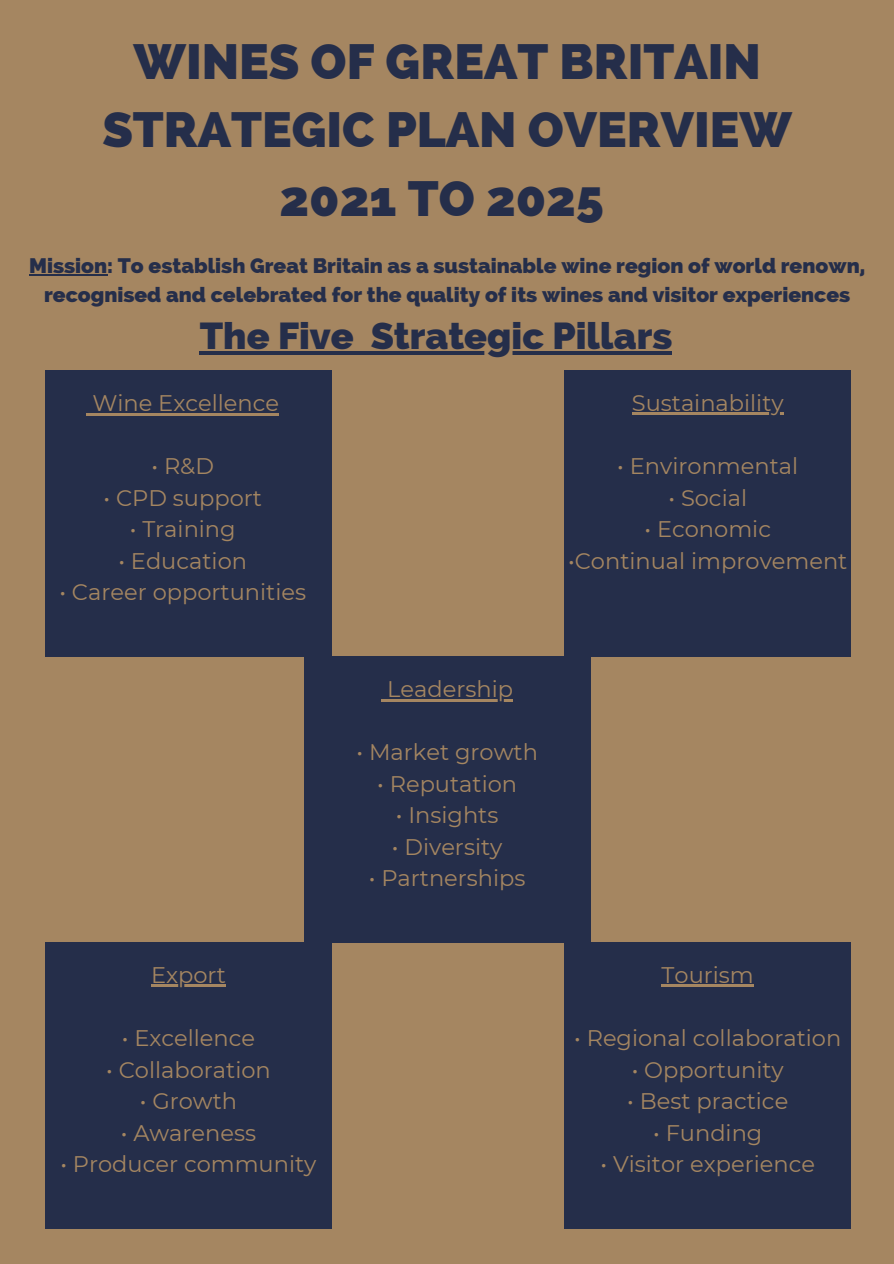
<style>
.page{position:relative;width:894px;height:1264px;background:#fff}
.page>*{position:absolute;margin:0;border:0;box-sizing:border-box;transform-origin:0 0}
.t1{font:800 49.65px/68.7px "Raleway";color:#252e4a;text-align:center}
.t2{font:800 37.65px "Raleway";color:#252e4a}
.t3{font:22.5px "Montserrat";color:#a58661}
.t4{font:800 21px/29.2px "Raleway";color:#252e4a;text-align:center}
</style>
<div class="page">
<div style="left:0;top:0;width:893px;height:1263px;background:#a58661"></div>
<div style="left:45px;top:370px;width:286px;height:286px;background:#252e4a"></div>
<div style="left:564px;top:370px;width:286px;height:286px;background:#252e4a"></div>
<div style="left:304px;top:656px;width:286px;height:286px;background:#252e4a"></div>
<div style="left:45px;top:942px;width:286px;height:286px;background:#252e4a"></div>
<div style="left:564px;top:942px;width:286px;height:286px;background:#252e4a"></div>
<hr style="left:29px;top:274px;width:78px;height:1px;background:#252e4a">
<svg style="left:86px;top:413px;width:6px;height:2px"></svg>
<hr style="left:92px;top:413px;width:187px;height:2px;background:#a58661">
<hr style="left:631px;top:412px;width:152px;height:2px;background:#a58661">
<svg style="left:381px;top:699px;width:6px;height:2px"></svg>
<hr style="left:387px;top:699px;width:126px;height:2px;background:#a58661">
<hr style="left:151px;top:984px;width:75px;height:2px;background:#a58661">
<hr style="left:661px;top:984px;width:92px;height:2px;background:#a58661">
<hr style="left:200px;top:351px;width:78px;height:4px;background:#252e4a">
<hr style="left:278px;top:351px;width:75px;height:4px;background:#252e4a">
<hr style="left:353px;top:351px;width:17px;height:4px;background:#252e4a">
<hr style="left:370px;top:351px;width:302px;height:4px;background:#252e4a">
<p class="t1" style="left:102px;top:27px;width:691px">WINES OF GREAT BRITAIN<br>STRATEGIC PLAN OVERVIEW</p>
<p class="t1" style="left:279px;top:164px;width:326px">2021 TO 2025</p>
<p class="t4" style="left:29px;top:251px;width:837px">Mission: To establish Great Britain as a sustainable wine region of world renown, recognised and celebrated for the quality of its wines and visitor experiences</p>
<p class="t2" style="left:200px;top:313px;width:474px">The Five Strategic Pillars</p>
<p class="t3" style="left:92px;top:389px;width:188px">Wine Excellence</p>
<p class="t3" style="left:151px;top:452px;width:64px">• R&amp;D</p>
<p class="t3" style="left:103px;top:484px;width:160px">• CPD support</p>
<p class="t3" style="left:130px;top:515px;width:107px">• Training</p>
<p class="t3" style="left:118px;top:547px;width:130px">• Education</p>
<p class="t3" style="left:59px;top:578px;width:248px">• Career opportunities</p>
<p class="t3" style="left:151px;top:961px;width:76px">Export</p>
<p class="t3" style="left:122px;top:1024px;width:135px">• Excellence</p>
<p class="t3" style="left:106px;top:1055px;width:166px">• Collaboration</p>
<p class="t3" style="left:140px;top:1087px;width:99px">• Growth</p>
<p class="t3" style="left:121px;top:1118px;width:137px">• Awareness</p>
<p class="t3" style="left:60px;top:1150px;width:257px">• Producer community</p>
<p class="t3" style="left:631px;top:389px;width:153px">Sustainability</p>
<p class="t3" style="left:617px;top:452px;width:182px">• Environmental</p>
<p class="t3" style="left:668px;top:484px;width:80px">• Social</p>
<p class="t3" style="left:644px;top:515px;width:128px">• Economic</p>
<p class="t3" style="left:568px;top:547px;width:281px">•Continual improvement</p>
<p class="t3" style="left:387px;top:675px;width:127px">Leadership</p>
<p class="t3" style="left:356px;top:738px;width:183px">• Market growth</p>
<p class="t3" style="left:377px;top:770px;width:141px">• Reputation</p>
<p class="t3" style="left:396px;top:801px;width:104px">• Insights</p>
<p class="t3" style="left:392px;top:833px;width:112px">• Diversity</p>
<p class="t3" style="left:369px;top:864px;width:158px">• Partnerships</p>
<p class="t3" style="left:661px;top:961px;width:94px">Tourism</p>
<p class="t3" style="left:574px;top:1024px;width:269px">• Regional collaboration</p>
<p class="t3" style="left:631px;top:1055px;width:154px">• Opportunity</p>
<p class="t3" style="left:627px;top:1087px;width:162px">• Best practice</p>
<p class="t3" style="left:653px;top:1118px;width:111px">• Funding</p>
<p class="t3" style="left:600px;top:1150px;width:216px">• Visitor experience</p>
</div>
